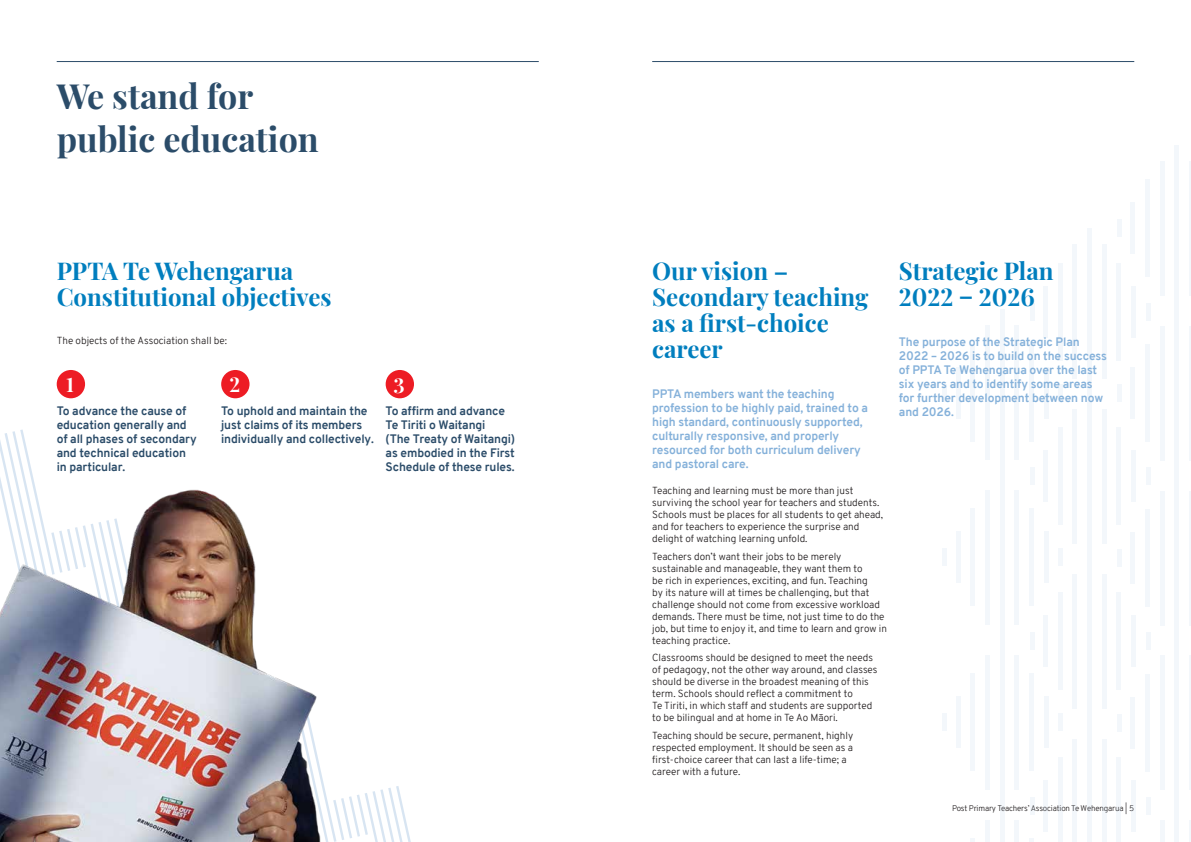
<style>
.page{position:relative;width:1191px;height:842px;background:#fff}
.page>*{position:absolute;margin:0;border:0;box-sizing:border-box;transform-origin:0 0}
.t1{font:700 34px/43px "Playfair Display";color:#2b4c69}
.t2{font:700 24px/26px "Playfair Display";color:#007ebe}
.t3{font:700 20px "Playfair Display";color:#fff}
.t4{font:700 12px/14px "Overpass";letter-spacing:-.01em;color:#85b1da}
.t5{font:700 12px/14px "Overpass";letter-spacing:-.01em;color:#2b4c69}
.t6{font:300 10px/12px "Overpass";color:#231f20}
.t7{font:300 8px "Overpass";letter-spacing:-.02em;color:#231f20}
</style>
<div class="page">
<hr style="left:1189px;top:820px;width:2px;height:22px;background:#b2cbe5">
<div style="left:1159px;top:820px;width:5px;height:22px;background:#f3f7fb"></div>
<div style="left:1174px;top:804px;width:5px;height:38px;background:#f3f7fb"></div>
<div style="left:1116px;top:219px;width:5px;height:18px;background:#f3f7fb"></div>
<hr style="left:1189px;top:161px;width:2px;height:135px;background:#b2cbe5">
<div style="left:1130px;top:203px;width:5px;height:51px;background:#f3f7fb"></div>
<hr style="left:1145px;top:180px;width:4px;height:97px;background:#f3f7fb">
<div style="left:1159px;top:161px;width:5px;height:135px;background:#f3f7fb"></div>
<div style="left:1174px;top:145px;width:5px;height:164px;background:#f3f7fb"></div>
<div style="left:1116px;top:384px;width:5px;height:18px;background:#f3f7fb"></div>
<hr style="left:1189px;top:326px;width:2px;height:134px;background:#b2cbe5">
<div style="left:1130px;top:368px;width:5px;height:51px;background:#f3f7fb"></div>
<hr style="left:1145px;top:344px;width:4px;height:98px;background:#f3f7fb">
<div style="left:1159px;top:326px;width:5px;height:134px;background:#f3f7fb"></div>
<div style="left:1174px;top:309px;width:5px;height:165px;background:#f3f7fb"></div>
<div style="left:1116px;top:549px;width:5px;height:18px;background:#f3f7fb"></div>
<hr style="left:1189px;top:491px;width:2px;height:134px;background:#b2cbe5">
<div style="left:1130px;top:532px;width:5px;height:51px;background:#f3f7fb"></div>
<hr style="left:1145px;top:509px;width:4px;height:98px;background:#f3f7fb">
<div style="left:1159px;top:491px;width:5px;height:134px;background:#f3f7fb"></div>
<div style="left:1174px;top:474px;width:5px;height:165px;background:#f3f7fb"></div>
<div style="left:1116px;top:714px;width:5px;height:18px;background:#f3f7fb"></div>
<hr style="left:1189px;top:656px;width:2px;height:134px;background:#b2cbe5">
<div style="left:1130px;top:697px;width:5px;height:51px;background:#f3f7fb"></div>
<hr style="left:1145px;top:674px;width:4px;height:97px;background:#f3f7fb">
<div style="left:1159px;top:656px;width:5px;height:134px;background:#f3f7fb"></div>
<div style="left:1174px;top:639px;width:5px;height:165px;background:#f3f7fb"></div>
<div style="left:1029px;top:303px;width:5px;height:17px;background:#f3f7fb"></div>
<hr style="left:1102px;top:244px;width:4px;height:135px;background:#f3f7fb">
<hr style="left:1043px;top:286px;width:4px;height:51px;background:#f3f7fb">
<div style="left:1116px;top:263px;width:5px;height:97px;background:#f3f7fb"></div>
<hr style="left:1058px;top:263px;width:4px;height:97px;background:#f3f7fb">
<hr style="left:1131px;top:286px;width:4px;height:51px;background:#f3f7fb">
<div style="left:1072px;top:244px;width:5px;height:135px;background:#f3f7fb"></div>
<div style="left:1145px;top:303px;width:5px;height:17px;background:#f3f7fb"></div>
<hr style="left:1087px;top:228px;width:4px;height:165px;background:#f3f7fb">
<div style="left:1029px;top:467px;width:5px;height:18px;background:#f3f7fb"></div>
<hr style="left:1102px;top:409px;width:4px;height:135px;background:#f3f7fb">
<hr style="left:1043px;top:451px;width:4px;height:51px;background:#f3f7fb">
<div style="left:1116px;top:428px;width:5px;height:97px;background:#f3f7fb"></div>
<hr style="left:1058px;top:428px;width:4px;height:97px;background:#f3f7fb">
<hr style="left:1131px;top:451px;width:4px;height:51px;background:#f3f7fb">
<div style="left:1072px;top:409px;width:5px;height:135px;background:#f3f7fb"></div>
<div style="left:1145px;top:467px;width:5px;height:18px;background:#f3f7fb"></div>
<hr style="left:1087px;top:393px;width:4px;height:165px;background:#f3f7fb">
<div style="left:1029px;top:632px;width:5px;height:18px;background:#f3f7fb"></div>
<hr style="left:1102px;top:574px;width:4px;height:134px;background:#f3f7fb">
<hr style="left:1043px;top:616px;width:4px;height:51px;background:#f3f7fb">
<div style="left:1116px;top:593px;width:5px;height:97px;background:#f3f7fb"></div>
<hr style="left:1058px;top:593px;width:4px;height:97px;background:#f3f7fb">
<hr style="left:1131px;top:616px;width:4px;height:51px;background:#f3f7fb">
<div style="left:1072px;top:574px;width:5px;height:134px;background:#f3f7fb"></div>
<div style="left:1145px;top:632px;width:5px;height:18px;background:#f3f7fb"></div>
<hr style="left:1087px;top:558px;width:4px;height:164px;background:#f3f7fb">
<div style="left:1029px;top:797px;width:5px;height:18px;background:#f3f7fb"></div>
<hr style="left:1102px;top:739px;width:4px;height:103px;background:#f3f7fb">
<hr style="left:1043px;top:781px;width:4px;height:51px;background:#f3f7fb">
<div style="left:1116px;top:757px;width:5px;height:85px;background:#f3f7fb"></div>
<hr style="left:1058px;top:757px;width:4px;height:85px;background:#f3f7fb">
<hr style="left:1131px;top:781px;width:4px;height:51px;background:#f3f7fb">
<div style="left:1072px;top:739px;width:5px;height:103px;background:#f3f7fb"></div>
<div style="left:1145px;top:797px;width:5px;height:18px;background:#f3f7fb"></div>
<hr style="left:1087px;top:722px;width:4px;height:120px;background:#f3f7fb">
<div style="left:942px;top:384px;width:5px;height:17px;background:#f3f7fb"></div>
<div style="left:1014px;top:325px;width:5px;height:135px;background:#f3f7fb"></div>
<hr style="left:956px;top:367px;width:4px;height:51px;background:#f3f7fb">
<div style="left:1029px;top:344px;width:5px;height:97px;background:#f3f7fb"></div>
<div style="left:970px;top:344px;width:5px;height:97px;background:#f3f7fb"></div>
<hr style="left:1044px;top:367px;width:4px;height:51px;background:#f3f7fb">
<div style="left:985px;top:325px;width:5px;height:135px;background:#f3f7fb"></div>
<div style="left:1058px;top:384px;width:5px;height:17px;background:#f3f7fb"></div>
<hr style="left:1000px;top:309px;width:4px;height:165px;background:#f3f7fb">
<div style="left:942px;top:548px;width:5px;height:18px;background:#f3f7fb"></div>
<div style="left:1014px;top:490px;width:5px;height:135px;background:#f3f7fb"></div>
<hr style="left:956px;top:532px;width:4px;height:51px;background:#f3f7fb">
<div style="left:1029px;top:509px;width:5px;height:97px;background:#f3f7fb"></div>
<div style="left:970px;top:509px;width:5px;height:97px;background:#f3f7fb"></div>
<hr style="left:1044px;top:532px;width:4px;height:51px;background:#f3f7fb">
<div style="left:985px;top:490px;width:5px;height:135px;background:#f3f7fb"></div>
<div style="left:1058px;top:548px;width:5px;height:18px;background:#f3f7fb"></div>
<hr style="left:1000px;top:474px;width:4px;height:165px;background:#f3f7fb">
<div style="left:942px;top:713px;width:5px;height:18px;background:#f3f7fb"></div>
<div style="left:1014px;top:655px;width:5px;height:134px;background:#f3f7fb"></div>
<hr style="left:956px;top:697px;width:4px;height:51px;background:#f3f7fb">
<div style="left:1029px;top:674px;width:5px;height:97px;background:#f3f7fb"></div>
<div style="left:970px;top:674px;width:5px;height:97px;background:#f3f7fb"></div>
<hr style="left:1044px;top:697px;width:4px;height:51px;background:#f3f7fb">
<div style="left:985px;top:655px;width:5px;height:134px;background:#f3f7fb"></div>
<div style="left:1058px;top:713px;width:5px;height:18px;background:#f3f7fb"></div>
<hr style="left:1000px;top:639px;width:4px;height:164px;background:#f3f7fb">
<div style="left:1014px;top:820px;width:5px;height:22px;background:#f3f7fb"></div>
<svg style="left:1029px;top:838px;width:5px;height:4px"></svg>
<svg style="left:970px;top:838px;width:5px;height:4px"></svg>
<div style="left:985px;top:820px;width:5px;height:22px;background:#f3f7fb"></div>
<hr style="left:1000px;top:803px;width:4px;height:39px;background:#f3f7fb">
<hr style="left:652px;top:61px;width:482px;height:1px;background:#2b4c69">
<hr style="left:57px;top:61px;width:482px;height:1px;background:#2b4c69">
<div style="left:57px;top:370px;width:28px;height:28px;background:#ed1c24;border-radius:50%"></div>
<div style="left:221px;top:370px;width:28px;height:28px;background:#ed1c24;border-radius:50%"></div>
<div style="left:386px;top:370px;width:28px;height:28px;background:#ed1c24;border-radius:50%"></div>
<svg style="left:0;top:429px;width:411px;height:413px"></svg>
<img style="left:0;top:480px;width:350px;height:362px">
<h1 class="t1" style="left:57px;top:72px;width:263px">We stand for public education</h1>
<h2 class="t2" style="left:57px;top:256px;width:276px">PPTA Te Wehengarua<br>Constitutional objectives</h2>
<p class="t6" style="left:57px;top:334px;width:172px">The objects of the Association shall be:</p>
<h3 class="t3" style="left:66px;top:368px;width:9px">1</h3>
<h3 class="t3" style="left:229px;top:368px;width:12px">2</h3>
<h3 class="t3" style="left:393px;top:369px;width:13px">3</h3>
<p class="t5" style="left:57px;top:404px;width:141px">To advance the cause of education generally and of all phases of secondary and technical education in particular.</p>
<p class="t5" style="left:221px;top:404px;width:154px">To uphold and maintain the just claims of its members individually and collectively.</p>
<p class="t5" style="left:386px;top:404px;width:131px">To affirm and advance<br>Te Tiriti o Waitangi<br>(The Treaty of Waitangi) as embodied in the First<br>Schedule of these rules.</p>
<h2 class="t2" style="left:652px;top:256px;width:218px">Our vision –<br>Secondary teaching as a first-choice career</h2>
<p class="t4" style="left:652px;top:387px;width:217px">PPTA members want the teaching profession to be highly paid, trained to a high standard, continuously supported, culturally responsive, and properly resourced for both curriculum delivery and pastoral care.</p>
<p class="t6" style="left:652px;top:485px;width:232px">Teaching and learning must be more than just surviving the school year for teachers and students.<br>Schools must be places for all students to get ahead, and for teachers to experience the surprise and delight of watching learning unfold.</p>
<p class="t6" style="left:652px;top:550px;width:236px">Teachers don’t want their jobs to be merely sustainable and manageable, they want them to<br>be rich in experiences, exciting, and fun. Teaching<br>by its nature will at times be challenging, but that challenge should not come from excessive workload demands. There must be time, not just time to do the job, but time to enjoy it, and time to learn and grow in teaching practice.</p>
<p class="t6" style="left:652px;top:652px;width:227px">Classrooms should be designed to meet the needs of pedagogy, not the other way around, and classes should be diverse in the broadest meaning of this term. Schools should reflect a commitment to<br>Te Tiriti, in which staff and students are supported to be bilingual and at home in Te Ao Māori.</p>
<p class="t6" style="left:652px;top:730px;width:203px">Teaching should be secure, permanent, highly respected employment. It should be seen as a first-choice career that can last a life-time; a career with a future.</p>
<h2 class="t2" style="left:899px;top:256px;width:156px">Strategic Plan<br>2022 – 2026</h2>
<p class="t4" style="left:899px;top:335px;width:210px">The purpose of the Strategic Plan<br>2022 – 2026 is to build on the success of PPTA Te Wehengarua over the last six years and to identify some areas for further development between now and 2026.</p>
<p class="t7" style="left:952px;top:803px;width:184px">Post Primary Teachers’ Association Te Wehengarua | 5</p>
</div>
